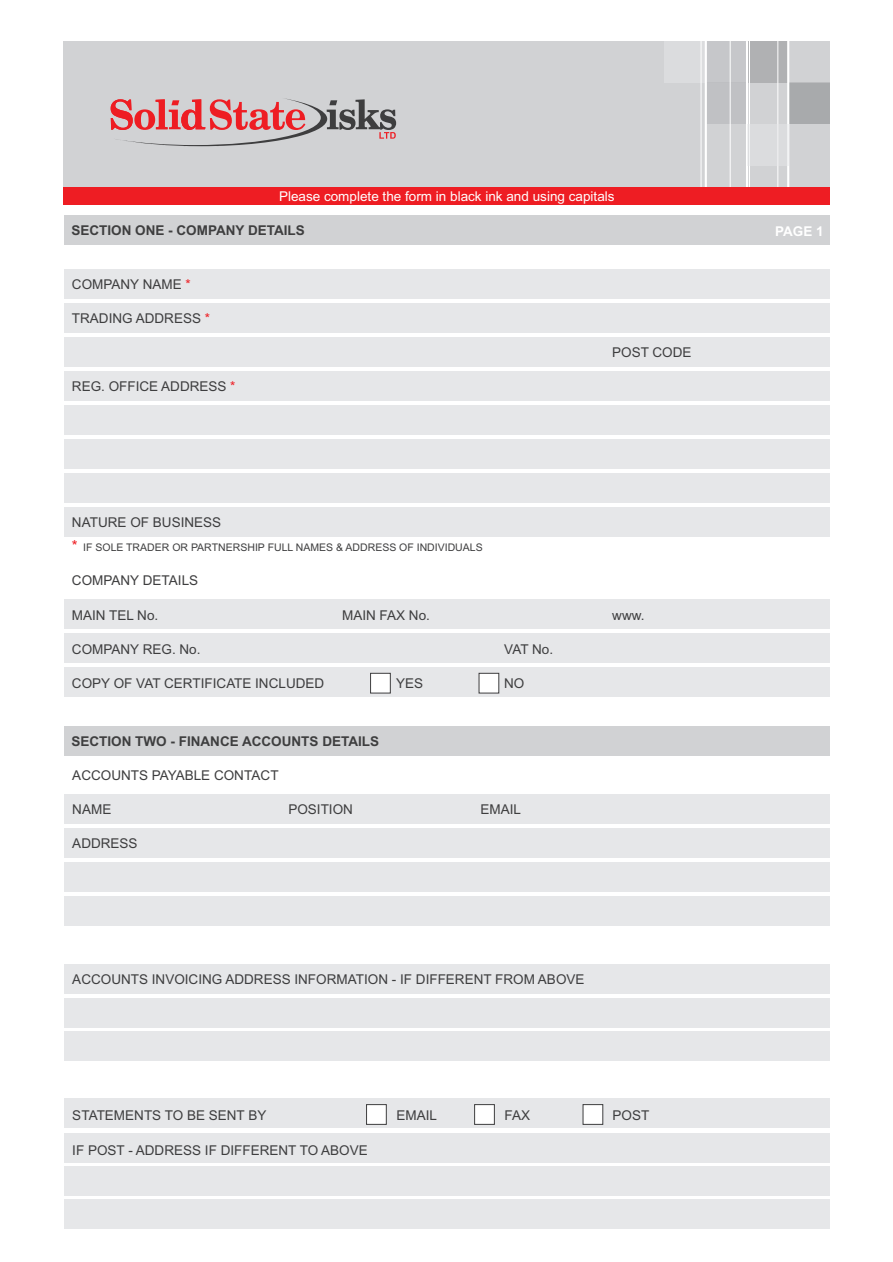
<style>
.page{position:relative;width:893px;height:1262px;background:#fff}
.page>*{position:absolute;margin:0;border:0;box-sizing:border-box;transform-origin:0 0}
.t1{font:13.5px "Arial";color:#3e3e3f}
.t2{font:700 13.5px "Arial";color:#3e3e3f}
.t3{font:13.5px "Arial";color:#fff}
.t4{font:700 13.5px "Arial";color:#fff}
.t5{font:10.5px "Arial";color:#3e3e3f}
.s1{color:#ee1d23}
.s2{font-size:15px;color:#ee1d23}
</style>
<div class="page">
<div style="left:63px;top:42px;width:766px;height:149px;background:#d1d2d4"></div>
<div style="left:664px;top:42px;width:41px;height:41px;background:#dbdcde"></div>
<div style="left:705px;top:83px;width:42px;height:41px;background:#c0c1c4"></div>
<div style="left:705px;top:42px;width:42px;height:41px;background:#c6c7ca"></div>
<hr style="left:704px;top:40px;width:3px;height:154px;background:#fff">
<div style="left:747px;top:42px;width:41px;height:41px;background:#b0b1b3"></div>
<div style="left:788px;top:83px;width:41px;height:41px;background:#a8aaac"></div>
<hr style="left:746px;top:41px;width:2px;height:153px;background:#fff">
<hr style="left:777px;top:39px;width:1px;height:155px;background:#fff">
<hr style="left:729px;top:39px;width:1px;height:155px;background:#fff">
<hr style="left:700px;top:39px;width:1px;height:155px;background:#fff">
<hr style="left:749px;top:39px;width:1px;height:155px;background:#fff">
<hr style="left:787px;top:39px;width:2px;height:155px;background:#fff">
<div style="left:747px;top:124px;width:41px;height:41px;background:#dbdcde"></div>
<div style="left:64px;top:1132px;width:765px;height:30px;background:#e6e7e9"></div>
<div style="left:64px;top:1166px;width:765px;height:29px;background:#e6e7e9"></div>
<div style="left:64px;top:1098px;width:765px;height:30px;background:#e6e7e9"></div>
<div style="left:64px;top:303px;width:765px;height:29px;background:#e6e7e9"></div>
<div style="left:64px;top:269px;width:765px;height:29px;background:#e6e7e9"></div>
<div style="left:64px;top:337px;width:765px;height:29px;background:#e6e7e9"></div>
<div style="left:64px;top:371px;width:765px;height:29px;background:#e6e7e9"></div>
<div style="left:64px;top:439px;width:765px;height:30px;background:#e6e7e9"></div>
<div style="left:64px;top:473px;width:765px;height:30px;background:#e6e7e9"></div>
<div style="left:64px;top:507px;width:765px;height:30px;background:#e6e7e9"></div>
<div style="left:64px;top:405px;width:765px;height:29px;background:#e6e7e9"></div>
<div style="left:64px;top:633px;width:765px;height:30px;background:#e6e7e9"></div>
<div style="left:64px;top:599px;width:765px;height:30px;background:#e6e7e9"></div>
<div style="left:64px;top:667px;width:765px;height:30px;background:#e6e7e9"></div>
<div style="left:64px;top:216px;width:765px;height:29px;background:#d1d2d4"></div>
<div style="left:370px;top:673px;width:21px;height:20px;background:#fff;border:1px solid #3e3e3f"></div>
<div style="left:478px;top:673px;width:21px;height:20px;background:#fff;border:1px solid #3e3e3f"></div>
<div style="left:64px;top:964px;width:765px;height:30px;background:#e6e7e9"></div>
<div style="left:64px;top:828px;width:765px;height:30px;background:#e6e7e9"></div>
<div style="left:64px;top:794px;width:765px;height:30px;background:#e6e7e9"></div>
<div style="left:64px;top:862px;width:765px;height:30px;background:#e6e7e9"></div>
<div style="left:64px;top:726px;width:765px;height:30px;background:#d1d2d4"></div>
<div style="left:64px;top:998px;width:765px;height:30px;background:#e6e7e9"></div>
<div style="left:64px;top:896px;width:765px;height:30px;background:#e6e7e9"></div>
<div style="left:64px;top:1031px;width:765px;height:30px;background:#e6e7e9"></div>
<div style="left:366px;top:1104px;width:21px;height:20px;background:#fff;border:1px solid #3e3e3f"></div>
<div style="left:474px;top:1104px;width:21px;height:20px;background:#fff;border:1px solid #3e3e3f"></div>
<div style="left:582px;top:1104px;width:21px;height:20px;background:#fff;border:1px solid #3e3e3f"></div>
<div style="left:64px;top:1199px;width:765px;height:30px;background:#e6e7e9"></div>
<div style="left:63px;top:187px;width:766px;height:18px;background:#ee1d23"></div>
<svg style="left:111px;top:98px;width:285px;height:48px"></svg>
<p class="t3" style="left:279px;top:191px;width:337px">Please complete the form in black ink and using capitals</p>
<p class="t2" style="left:71px;top:226px;width:235px">SECTION ONE - COMPANY DETAILS</p>
<p class="t1" style="left:72px;top:279px;width:120px">COMPANY NAME <span class="s1">*</span></p>
<p class="t1" style="left:72px;top:313px;width:140px">TRADING ADDRESS <span class="s1">*</span></p>
<p class="t1" style="left:72px;top:381px;width:165px">REG. OFFICE ADDRESS <span class="s1">*</span></p>
<p class="t1" style="left:612px;top:347px;width:81px">POST CODE</p>
<p class="t1" style="left:72px;top:517px;width:151px">NATURE OF BUSINESS</p>
<p class="t5" style="left:72px;top:543px;width:412px"><span class="s2">*</span> IF SOLE TRADER OR PARTNERSHIP FULL NAMES &amp; ADDRESS OF INDIVIDUALS</p>
<p class="t1" style="left:72px;top:575px;width:128px">COMPANY DETAILS</p>
<p class="t1" style="left:72px;top:609px;width:88px">MAIN TEL No.</p>
<p class="t1" style="left:342px;top:609px;width:89px">MAIN FAX No.</p>
<p class="t1" style="left:612px;top:609px;width:34px">www.</p>
<p class="t1" style="left:72px;top:644px;width:130px">COMPANY REG. No.</p>
<p class="t1" style="left:504px;top:644px;width:50px">VAT No.</p>
<p class="t1" style="left:72px;top:678px;width:254px">COPY OF VAT CERTIFICATE INCLUDED</p>
<p class="t1" style="left:396px;top:678px;width:29px">YES</p>
<p class="t1" style="left:504px;top:678px;width:22px">NO</p>
<p class="t2" style="left:71px;top:736px;width:309px">SECTION TWO - FINANCE ACCOUNTS DETAILS</p>
<p class="t1" style="left:72px;top:770px;width:208px">ACCOUNTS PAYABLE CONTACT</p>
<p class="t1" style="left:72px;top:804px;width:41px">NAME</p>
<p class="t1" style="left:288px;top:804px;width:66px">POSITION</p>
<p class="t1" style="left:480px;top:804px;width:42px">EMAIL</p>
<p class="t1" style="left:72px;top:838px;width:67px">ADDRESS</p>
<p class="t1" style="left:72px;top:974px;width:513px">ACCOUNTS INVOICING ADDRESS INFORMATION - IF DIFFERENT FROM ABOVE</p>
<p class="t1" style="left:72px;top:1110px;width:195px">STATEMENTS TO BE SENT BY</p>
<p class="t1" style="left:396px;top:1110px;width:42px">EMAIL</p>
<p class="t1" style="left:504px;top:1110px;width:27px">FAX</p>
<p class="t1" style="left:612px;top:1110px;width:38px">POST</p>
<p class="t1" style="left:72px;top:1144px;width:297px">IF POST - ADDRESS IF DIFFERENT TO ABOVE</p>
<p class="t4" style="left:775px;top:226px;width:50px">PAGE 1</p>
</div>
